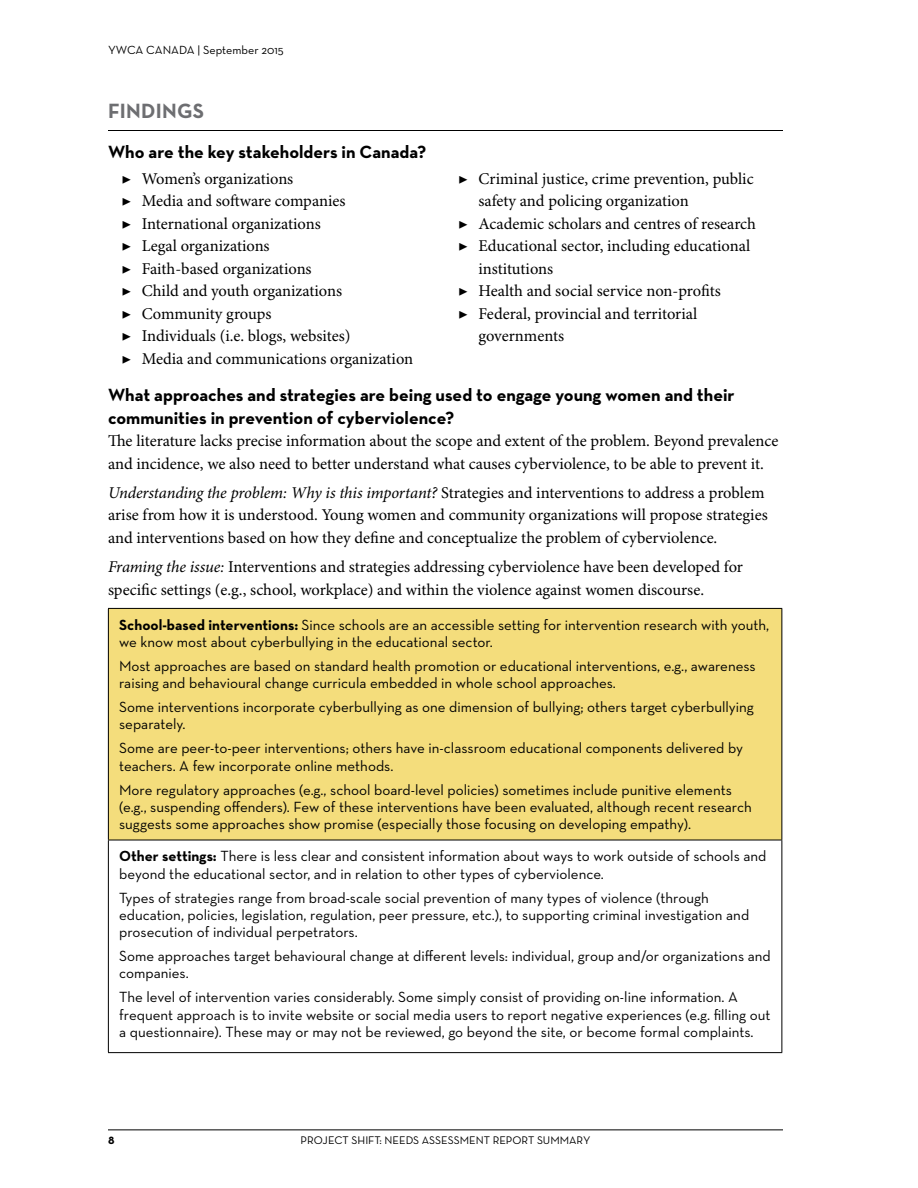
<style>
.page{position:relative;width:918px;height:1188px;background:#fff}
.page>*{position:absolute;margin:0;border:0;box-sizing:border-box;transform-origin:0 0}
.t1{font:700 21px "Neutra Text";letter-spacing:.015em;color:#6d6e71}
.t2{font:700 18px/22.5px "Neutra Text";color:#000}
.t3{font:16.5px/22.5px "Minion Pro";color:#000}
.t4{font:15px/17.2px "Neutra Text";color:#000}
.t5{font:12px "Neutra Text";color:#000}
.t6{font:700 12px "Neutra Text";color:#000}
.t7{font:11.25px "Neutra Text";color:#000}
.s1{font-style:italic}
.s2{font-weight:700}
</style>
<div class="page">
<hr style="left:108px;top:130px;width:675px;height:1px;background:#000">
<hr style="left:108px;top:1130px;width:675px;height:1px;background:#000">
<div style="left:108px;top:608px;width:674px;height:232px;background:#f4dd7c"></div>
<hr style="left:108px;top:608px;width:674px;height:1px;background:#000">
<hr style="left:108px;top:609px;width:1px;height:231px;background:#000">
<hr style="left:782px;top:609px;width:1px;height:231px;background:#000">
<hr style="left:108px;top:840px;width:674px;height:1px;background:#000">
<hr style="left:108px;top:840px;width:1px;height:212px;background:#000">
<hr style="left:782px;top:840px;width:1px;height:212px;background:#000">
<hr style="left:108px;top:1052px;width:674px;height:1px;background:#000">
<p class="t5" style="left:108px;top:43px;width:177px">YWCA CANADA | September 2015</p>
<h1 class="t1" style="left:108px;top:98px;width:98px">Findings</h1>
<p class="t2" style="left:108px;top:141px;width:320px">Who are the key stakeholders in Canada?</p>
<p class="t3" style="left:122px;top:168px;width:293px">▶ Women’s organizations<br>▶ Media and software companies<br>▶ International organizations<br>▶ Legal organizations<br>▶ Faith-based organizations<br>▶ Child and youth organizations<br>▶ Community groups<br>▶ Individuals (i.e. blogs, websites)<br>▶ Media and communications organization</p>
<p class="t3" style="left:458px;top:168px;width:297px">▶ Criminal justice, crime prevention, public</p>
<p class="t3" style="left:478px;top:191px;width:212px">safety and policing organization</p>
<p class="t3" style="left:458px;top:213px;width:299px">▶ Academic scholars and centres of research</p>
<p class="t3" style="left:458px;top:236px;width:293px">▶ Educational sector, including educational</p>
<p class="t3" style="left:478px;top:258px;width:76px">institutions</p>
<p class="t3" style="left:458px;top:281px;width:264px">▶ Health and social service non-profits</p>
<p class="t3" style="left:458px;top:303px;width:241px">▶ Federal, provincial and territorial</p>
<p class="t3" style="left:478px;top:326px;width:87px">governments</p>
<p class="t2" style="left:108px;top:383px;width:628px">What approaches and strategies are being used to engage young women and their communities in prevention of cyberviolence?</p>
<p class="t3" style="left:108px;top:430px;width:672px">The literature lacks precise information about the scope and extent of the problem. Beyond prevalence and incidence, we also need to better understand what causes cyberviolence, to be able to prevent it.</p>
<p class="t3" style="left:108px;top:482px;width:661px"><span class="s1">Understanding the problem: Why is this important?</span> Strategies and interventions to address a problem arise from how it is understood. Young women and community organizations will propose strategies and interventions based on how they define and conceptualize the problem of cyberviolence.</p>
<p class="t3" style="left:108px;top:556px;width:637px"><span class="s1">Framing the issue:</span> Interventions and strategies addressing cyberviolence have been developed for specific settings (e.g., school, workplace) and within the violence against women discourse.</p>
<p class="t4" style="left:119px;top:616px;width:652px"><span class="s2">School-based interventions:</span> Since schools are an accessible setting for intervention research with youth, we know most about cyberbullying in the educational sector.</p>
<p class="t4" style="left:119px;top:657px;width:638px">Most approaches are based on standard health promotion or educational interventions, e.g., awareness raising and behavioural change curricula embedded in whole school approaches.</p>
<p class="t4" style="left:119px;top:698px;width:636px">Some interventions incorporate cyberbullying as one dimension of bullying; others target cyberbullying separately.</p>
<p class="t4" style="left:119px;top:739px;width:626px">Some are peer-to-peer interventions; others have in-classroom educational components delivered by teachers. A few incorporate online methods.</p>
<p class="t4" style="left:119px;top:781px;width:634px">More regulatory approaches (e.g., school board-level policies) sometimes include punitive elements (e.g., suspending offenders). Few of these interventions have been evaluated, although recent research suggests some approaches show promise (especially those focusing on developing empathy).</p>
<p class="t4" style="left:119px;top:847px;width:649px"><span class="s2">Other settings:</span> There is less clear and consistent information about ways to work outside of schools and beyond the educational sector, and in relation to other types of cyberviolence.</p>
<p class="t4" style="left:119px;top:889px;width:632px">Types of strategies range from broad-scale social prevention of many types of violence (through education, policies, legislation, regulation, peer pressure, etc.), to supporting criminal investigation and prosecution of individual perpetrators.</p>
<p class="t4" style="left:119px;top:947px;width:653px">Some approaches target behavioural change at different levels: individual, group and/or organizations and companies.</p>
<p class="t4" style="left:119px;top:988px;width:653px">The level of intervention varies considerably. Some simply consist of providing on-line information. A frequent approach is to invite website or social media users to report negative experiences (e.g. filling out a questionnaire). These may or may not be reviewed, go beyond the site, or become formal complaints.</p>
<p class="t6" style="left:108px;top:1132px;width:8px">8</p>
<p class="t7" style="left:300px;top:1134px;width:292px">Project Shift: Needs Assessment Report Summary</p>
</div>
